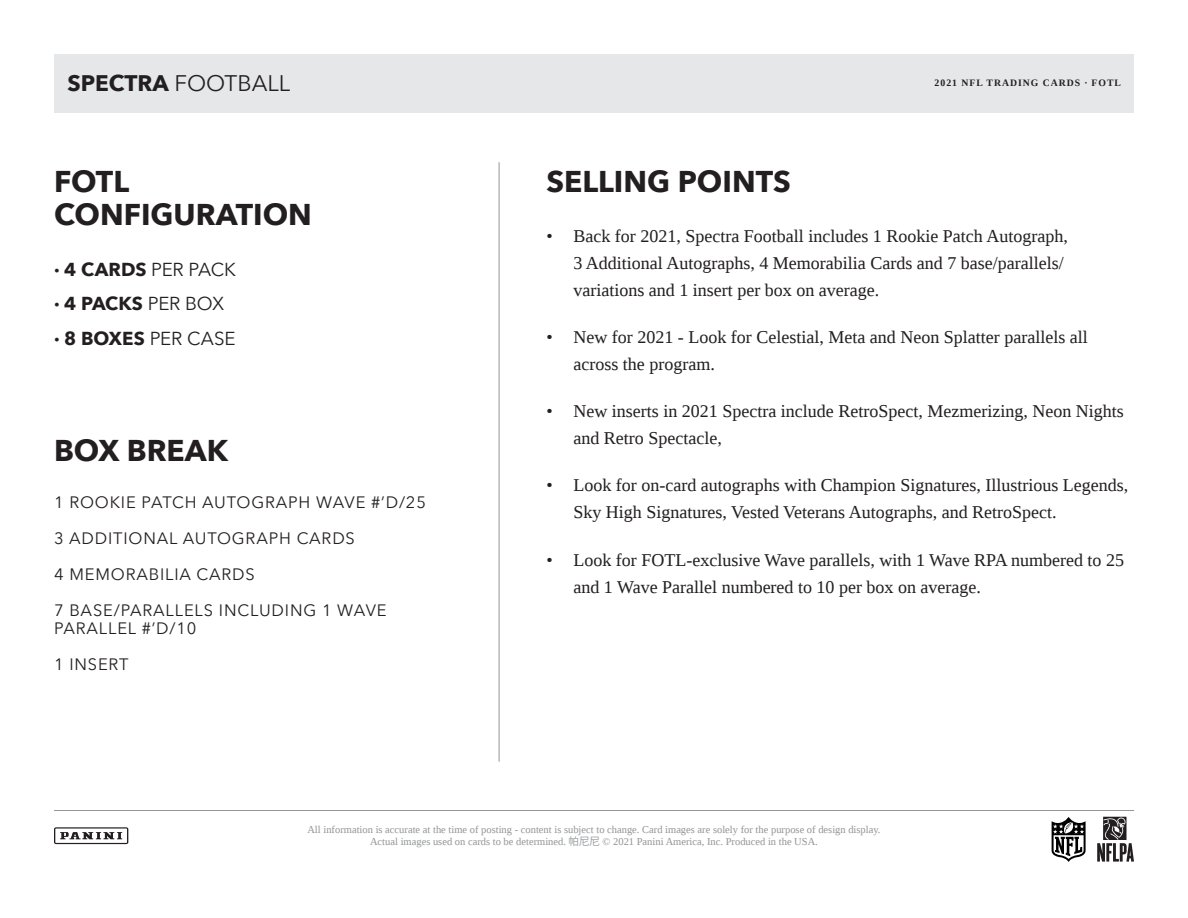
<style>
.page{position:relative;width:1188px;height:918px;background:#fff}
.page>*{position:absolute;margin:0;border:0;box-sizing:border-box;transform-origin:0 0}
.t1{font:700 30px "Avenir Next";color:#231f20}
.t2{font:22.5px "Avenir Next";color:#231f20}
.t3{font:700 18.75px "Avenir Next";letter-spacing:.005em;color:#231f20}
.t4{font:18px/27px "Liberation Serif";color:#231f20}
.t5{font:16.5px/18px "Avenir Next";letter-spacing:.05em;color:#231f20}
.t6{font:10.5px/12.6px "Liberation Serif";color:#939598;text-align:center}
.t7{font:700 9.75px "Liberation Serif";letter-spacing:.1em;color:#231f20}
.s1{font-weight:700}
.s2{font-weight:400}
.s3{font-family:"Koz Go Pr 6 N"}
</style>
<div class="page">
<hr style="left:54px;top:810px;width:1080px;height:1px;background:#939598">
<svg style="left:54px;top:827px;width:74px;height:17px"></svg>
<svg style="left:1097px;top:817px;width:37px;height:45px"></svg>
<svg style="left:1051px;top:817px;width:35px;height:45px"></svg>
<hr style="left:499px;top:162px;width:1px;height:600px;background:#939598">
<div style="left:54px;top:54px;width:1080px;height:58px;background:#e6e7e9"></div>
<p class="t2" style="left:68px;top:70px;width:224px"><span class="s1">SPECTRA</span> FOOTBALL</p>
<p class="t7" style="left:935px;top:77px;width:188px">2021 NFL TRADING CARDS · FOTL</p>
<p class="t1" style="left:54px;top:156px;width:77px">FOTL</p>
<p class="t1" style="left:546px;top:156px;width:246px">SELLING POINTS</p>
<p class="t1" style="left:54px;top:189px;width:259px">CONFIGURATION</p>
<p class="t3" style="left:54px;top:253px;width:183px">· 4 CARDS <span class="s2">PER PACK</span></p>
<p class="t3" style="left:54px;top:287px;width:172px">· 4 PACKS <span class="s2">PER BOX</span></p>
<p class="t3" style="left:54px;top:322px;width:183px">· 8 BOXES <span class="s2">PER CASE</span></p>
<p class="t4" style="left:573px;top:222px;width:496px;text-indent:-27px">• Back for 2021, Spectra Football includes 1 Rookie Patch Autograph,<br>3 Additional Autographs, 4 Memorabilia Cards and 7 base/parallels/ variations and 1 insert per box on average.</p>
<p class="t4" style="left:573px;top:323px;width:516px;text-indent:-27px">• New for 2021 - Look for Celestial, Meta and Neon Splatter parallels all across the program.</p>
<p class="t4" style="left:573px;top:398px;width:552px;text-indent:-27px">• New inserts in 2021 Spectra include RetroSpect, Mezmerizing, Neon Nights and Retro Spectacle,</p>
<p class="t4" style="left:573px;top:472px;width:556px;text-indent:-27px">• Look for on-card autographs with Champion Signatures, Illustrious Legends,<br>Sky High Signatures, Vested Veterans Autographs, and RetroSpect.</p>
<p class="t4" style="left:573px;top:546px;width:552px;text-indent:-27px">• Look for FOTL-exclusive Wave parallels, with 1 Wave RPA numbered to 25 and 1 Wave Parallel numbered to 10 per box on average.</p>
<p class="t1" style="left:54px;top:425px;width:176px">BOX BREAK</p>
<p class="t5" style="left:54px;top:493px;width:373px">1 ROOKIE PATCH AUTOGRAPH WAVE #’D/25</p>
<p class="t5" style="left:54px;top:529px;width:302px">3 ADDITIONAL AUTOGRAPH CARDS</p>
<p class="t5" style="left:54px;top:565px;width:202px">4 MEMORABILIA CARDS</p>
<p class="t5" style="left:54px;top:601px;width:334px">7 BASE/PARALLELS INCLUDING 1 WAVE<br>PARALLEL #’D/10</p>
<p class="t5" style="left:54px;top:655px;width:76px">1 INSERT</p>
<p class="t6" style="left:307px;top:823px;width:575px">All information is accurate at the time of posting - content is subject to change. Card images are solely for the purpose of design display.<br>Actual images used on cards to be determined. <span class="s3">帕尼尼</span> © 2021 Panini America, Inc. Produced in the USA.</p>
</div>
